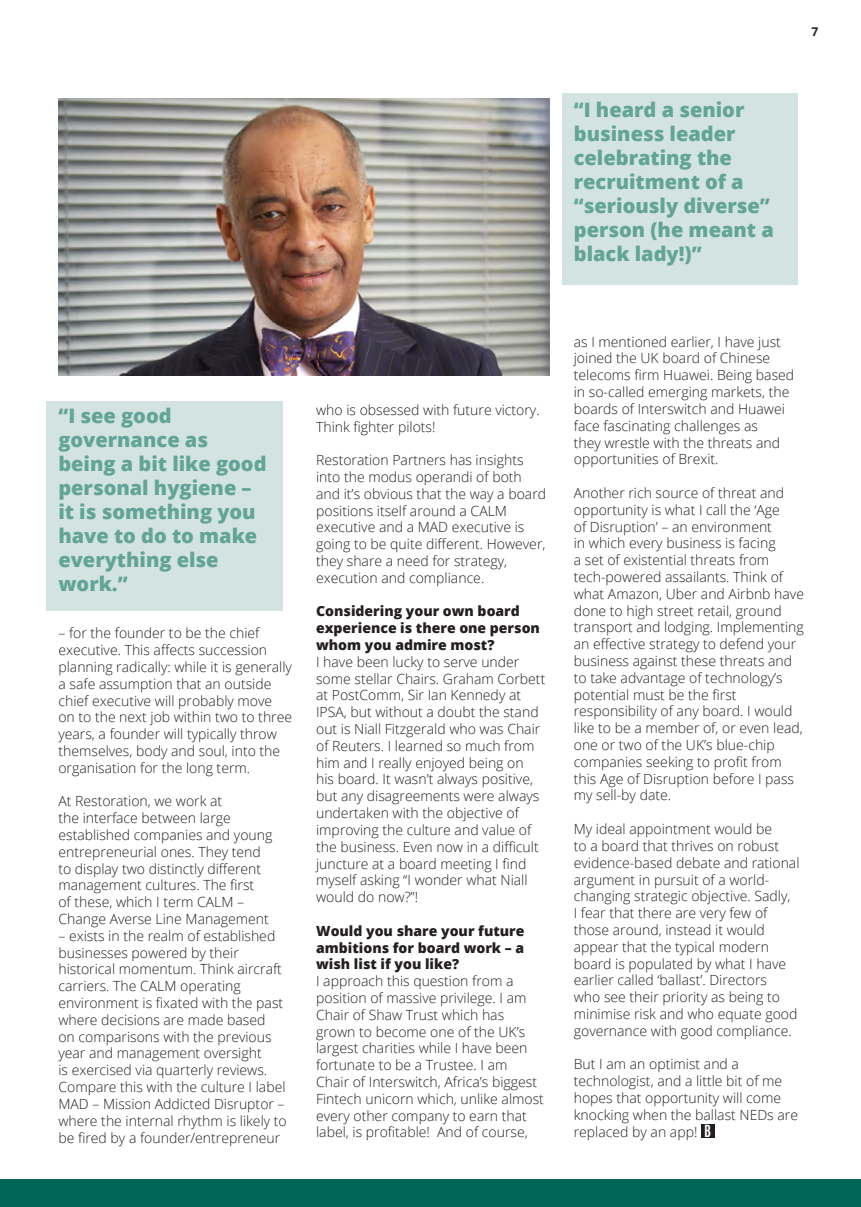
<style>
.page{position:relative;width:861px;height:1207px;background:#fff}
.page>*{position:absolute;margin:0;border:0;box-sizing:border-box;transform-origin:0 0}
.Body_text{font:800 20px/24px "Open Sans";color:#62a497}
.Body_text-2{font:300 14px/16.8px "Open Sans";color:#231f20}
.Body_text-3{font:800 14px/16.8px "Open Sans";color:#231f20}
.t1{font:700 14px "Antonio";color:#fff}
.t2{font:700 12px "Open Sans";color:#231f20}
</style>
<div class="page">
<div style="left:0;top:1179px;width:860px;height:27px;background:#006557"></div>
<div style="left:46px;top:400px;width:237px;height:210px;background:#d2e3e1"></div>
<div style="left:700px;top:1124px;width:14px;height:13px;background:#231f20"></div>
<div style="left:561px;top:93px;width:236px;height:191px;background:#d2e3e1"></div>
<img style="left:58px;top:99px;width:491px;height:276px">
<p class="Body_text" style="left:58px;top:402px;width:210px">“I see good governance as being a bit like good personal hygiene – it is something you have to do to make everything else work.”</p>
<p class="Body_text-2" style="left:58px;top:624px;width:235px">– for the founder to be the chief executive. This affects succession planning radically: while it is generally a safe assumption that an outside chief executive will probably move on to the next job within two to three years, a founder will typically throw themselves, body and soul, into the organisation for the long term.</p>
<p class="Body_text-2" style="left:58px;top:792px;width:215px">At Restoration, we work at<br>the interface between large established companies and young entrepreneurial ones. They tend to display two distinctly different management cultures. The first<br>of these, which I term CALM –<br>Change Averse Line Management</p>
<p class="Body_text-2" style="left:58px;top:927px;width:230px">– exists in the realm of established businesses powered by their historical momentum. Think aircraft carriers. The CALM operating environment is fixated with the past where decisions are made based<br>on comparisons with the previous year and management oversight<br>is exercised via quarterly reviews.<br>Compare this with the culture I label MAD – Mission Addicted Disruptor – where the internal rhythm is likely to be fired by a founder/entrepreneur</p>
<p class="Body_text-2" style="left:316px;top:401px;width:225px">who is obsessed with future victory.<br>Think fighter pilots!</p>
<p class="Body_text-2" style="left:316px;top:451px;width:231px">Restoration Partners has insights into the modus operandi of both and it’s obvious that the way a board positions itself around a CALM executive and a MAD executive is going to be quite different. However, they share a need for strategy, execution and compliance.</p>
<p class="Body_text-3" style="left:316px;top:602px;width:225px">Considering your own board experience is there one person whom you admire most?</p>
<p class="Body_text-2" style="left:316px;top:653px;width:231px">I have been lucky to serve under some stellar Chairs. Graham Corbett at PostComm, Sir Ian Kennedy at<br>IPSA, but without a doubt the stand out is Niall Fitzgerald who was Chair of Reuters. I learned so much from him and I really enjoyed being on<br>his board. It wasn’t always positive, but any disagreements were always undertaken with the objective of improving the culture and value of the business. Even now in a difficult juncture at a board meeting I find myself asking “I wonder what Niall would do now?”!</p>
<p class="Body_text-3" style="left:316px;top:921px;width:210px;text-align:justify">Would you share your future ambitions for board work – a wish list if you like?</p>
<p class="Body_text-2" style="left:316px;top:972px;width:229px">I approach this question from a position of massive privilege. I am Chair of Shaw Trust which has grown to become one of the UK’s largest charities while I have been fortunate to be a Trustee. I am Chair of Interswitch, Africa’s biggest Fintech unicorn which, unlike almost every other company to earn that label, is profitable! And of course,</p>
<p class="Body_text" style="left:573px;top:96px;width:201px">“I heard a senior business leader celebrating the recruitment of a “seriously diverse” person (he meant a black lady!)”</p>
<p class="t2" style="left:811px;top:23px;width:8px">7</p>
<p class="Body_text-2" style="left:573px;top:333px;width:222px">as I mentioned earlier, I have just joined the UK board of Chinese telecoms firm Huawei. Being based in so-called emerging markets, the boards of Interswitch and Huawei face fascinating challenges as<br>they wrestle with the threats and opportunities of Brexit.</p>
<p class="Body_text-2" style="left:573px;top:484px;width:232px">Another rich source of threat and opportunity is what I call the ‘Age<br>of Disruption’ – an environment<br>in which every business is facing<br>a set of existential threats from tech-powered assailants. Think of what Amazon, Uber and Airbnb have done to high street retail, ground transport and lodging. Implementing an effective strategy to defend your business against these threats and to take advantage of technology’s potential must be the first responsibility of any board. I would like to be a member of, or even lead, one or two of the UK’s blue-chip companies seeking to profit from this Age of Disruption before I pass my sell-by date.</p>
<p class="Body_text-2" style="left:573px;top:820px;width:227px">My ideal appointment would be<br>to a board that thrives on robust evidence-based debate and rational argument in pursuit of a world&shy;changing strategic objective. Sadly,<br>I fear that there are very few of those around, instead it would appear that the typical modern board is populated by what I have earlier called ‘ballast’. Directors<br>who see their priority as being to minimise risk and who equate good governance with good compliance.</p>
<p class="Body_text-2" style="left:573px;top:1055px;width:226px">But I am an optimist and a technologist, and a little bit of me hopes that opportunity will come knocking when the ballast NEDs are replaced by an app!</p>
<p class="t1" style="left:704px;top:1120px;width:8px">B</p>
</div>
